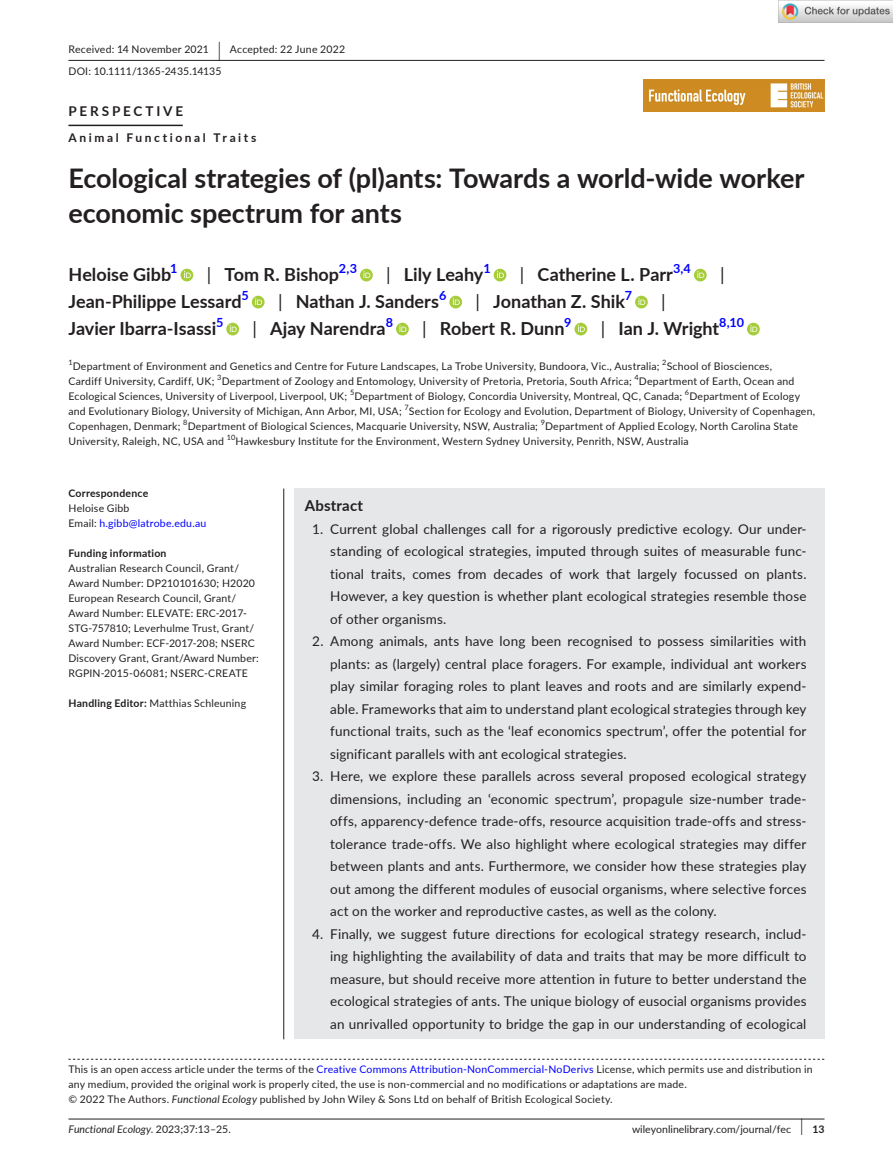
<style>
.page{position:relative;width:893px;height:1174px;background:#fff}
.page>*{position:absolute;margin:0;border:0;box-sizing:border-box;transform-origin:0 0}
.t1{font:700 27px/34.5px "Lato";color:#231f20}
.t2{font:700 18px "Lato";color:#231f20}
.t3{font:18px "Lato";color:#231f20}
.t4{font:700 15px "Lato";letter-spacing:.015em;color:#231f20}
.t5{font:13.5px/22.5px "Lato";letter-spacing:.01em;color:#231f20;text-align:justify}
.t6{font:700 13.5px "Lato";letter-spacing:.21em;color:#231f20}
.t7{font:700 12.6px "Lato";color:#00f}
.t8{font:700 12px "Lato";letter-spacing:.215em;color:#231f20}
.t9{font:10.5px/15px "Lato";letter-spacing:.02em;color:#231f20}
.t10{font:10.5px/15px "Lato";letter-spacing:.02em;color:#00f}
.t11{font:10.5px "Lato";color:#231f20}
.t12{font:italic 10.5px "Lato";color:#231f20}
.t13{font:700 10.5px "Lato";letter-spacing:.02em;color:#231f20}
.t14{font:7.35px "Lato";color:#231f20}
.s1{font-size:19.65px}
.s2{font-weight:400}
.s3{color:#231f20}
.s4{font-weight:700}
.s5{color:#00f}
.s6{font-style:italic}
.s7{font-style:normal}
.s8{font-size:17.4px}
</style>
<div class="page">
<hr style="left:68px;top:1118px;width:756px;height:1px;background:#231f20">
<img style="left:644px;top:79px;width:180px;height:33px">
<hr style="left:68px;top:60px;width:756px;height:1px;background:#231f20">
<hr style="left:68px;top:125px;width:115px;height:1px;background:#231f20">
<div style="left:181px;top:269px;width:12px;height:12px;background:#a5cd39;border-radius:50%"></div>
<svg style="left:184px;top:271px;width:7px;height:7px"></svg>
<svg style="left:360px;top:269px;width:13px;height:12px"></svg>
<svg style="left:363px;top:271px;width:7px;height:7px"></svg>
<div style="left:494px;top:269px;width:12px;height:12px;background:#a5cd39;border-radius:50%"></div>
<svg style="left:497px;top:271px;width:7px;height:7px"></svg>
<div style="left:694px;top:269px;width:13px;height:12px;background:#a5cd39;border-radius:50%"></div>
<svg style="left:697px;top:271px;width:7px;height:7px"></svg>
<div style="left:252px;top:296px;width:13px;height:12px;background:#a5cd39;border-radius:50%"></div>
<svg style="left:255px;top:298px;width:7px;height:7px"></svg>
<svg style="left:449px;top:296px;width:13px;height:12px"></svg>
<svg style="left:453px;top:298px;width:7px;height:7px"></svg>
<svg style="left:635px;top:296px;width:13px;height:12px"></svg>
<svg style="left:638px;top:298px;width:7px;height:7px"></svg>
<svg style="left:226px;top:323px;width:13px;height:12px"></svg>
<svg style="left:230px;top:325px;width:7px;height:7px"></svg>
<svg style="left:396px;top:323px;width:13px;height:12px"></svg>
<svg style="left:399px;top:325px;width:7px;height:7px"></svg>
<div style="left:574px;top:323px;width:13px;height:12px;background:#a5cd39;border-radius:50%"></div>
<svg style="left:578px;top:325px;width:7px;height:7px"></svg>
<svg style="left:747px;top:323px;width:13px;height:12px"></svg>
<svg style="left:750px;top:325px;width:7px;height:7px"></svg>
<svg style="left:68px;top:1058px;width:756px;height:1px"></svg>
<div style="left:294px;top:488px;width:530px;height:551px;background:#e6e7e9"></div>
<hr style="left:283px;top:488px;width:1px;height:551px;background:#231f20">
<img style="left:779px;top:0;width:114px;height:23px">
<p class="t9" style="left:68px;top:38px;width:278px;line-height:21.8px">Received: 14 November 2021 <span class="s1">|</span> Accepted: 22 June 2022<br>DOI: 10.1111/1365-2435.14135</p>
<p class="t6" style="left:68px;top:101px;width:116px">PERSPECTIVE</p>
<p class="t8" style="left:68px;top:129px;width:189px">Animal Functional Traits</p>
<h1 class="t1" style="left:68px;top:160px;width:738px">Ecological strategies of (pl)ants: Towards a world-wide worker economic spectrum for ants</h1>
<h2 class="t2" style="left:68px;top:262px;width:104px">Heloise Gibb</h2>
<p class="t7" style="left:170px;top:259px;width:9px">1</p>
<h2 class="t2" style="left:207px;top:262px;width:134px"><span class="s2">|</span> Tom R. Bishop</h2>
<p class="t7" style="left:339px;top:259px;width:20px">2,3</p>
<h2 class="t2" style="left:386px;top:262px;width:99px"><span class="s2">|</span> Lily Leahy</h2>
<p class="t7" style="left:483px;top:259px;width:9px">1</p>
<h2 class="t2" style="left:520px;top:262px;width:155px"><span class="s2">|</span> Catherine L. Parr</h2>
<p class="t7" style="left:673px;top:259px;width:19px">3,4</p>
<h2 class="t3" style="left:720px;top:262px;width:6px">|</h2>
<h2 class="t2" style="left:68px;top:289px;width:175px">Jean-Philippe Lessard</h2>
<p class="t7" style="left:241px;top:286px;width:9px">5</p>
<h2 class="t2" style="left:278px;top:289px;width:162px"><span class="s2">|</span> Nathan J. Sanders</h2>
<p class="t7" style="left:439px;top:286px;width:9px">6</p>
<h2 class="t2" style="left:476px;top:289px;width:151px"><span class="s2">|</span> Jonathan Z. Shik</h2>
<p class="t7" style="left:625px;top:286px;width:9px">7</p>
<h2 class="t3" style="left:661px;top:289px;width:6px">|</h2>
<h2 class="t2" style="left:68px;top:316px;width:149px">Javier Ibarra-Isassi</h2>
<p class="t7" style="left:216px;top:313px;width:9px">5</p>
<h2 class="t2" style="left:253px;top:316px;width:134px"><span class="s2">|</span> Ajay Narendra</h2>
<p class="t7" style="left:386px;top:313px;width:9px">8</p>
<h2 class="t2" style="left:422px;top:316px;width:144px"><span class="s2">|</span> Robert R. Dunn</h2>
<p class="t7" style="left:564px;top:313px;width:9px">9</p>
<h2 class="t2" style="left:601px;top:316px;width:120px"><span class="s2">|</span> Ian J. Wright</h2>
<p class="t7" style="left:719px;top:313px;width:26px">8,10</p>
<p class="t14" style="left:68px;top:357px;width:6px">1</p>
<p class="t9" style="left:73px;top:358px;width:588px">Department of Environment and Genetics and Centre for Future Landscapes, La Trobe University, Bundoora, Vic., Australia;</p>
<p class="t14" style="left:662px;top:357px;width:6px">2</p>
<p class="t9" style="left:667px;top:358px;width:107px">School of Biosciences,</p>
<p class="t9" style="left:68px;top:373px;width:148px">Cardiff University, Cardiff, UK;</p>
<p class="t14" style="left:217px;top:372px;width:6px">3</p>
<p class="t9" style="left:222px;top:373px;width:412px">Department of Zoology and Entomology, University of Pretoria, Pretoria, South Africa;</p>
<p class="t14" style="left:634px;top:372px;width:6px">4</p>
<p class="t9" style="left:639px;top:373px;width:157px">Department of Earth, Ocean and</p>
<p class="t9" style="left:68px;top:388px;width:280px">Ecological Sciences, University of Liverpool, Liverpool, UK;</p>
<p class="t14" style="left:350px;top:387px;width:6px">5</p>
<p class="t9" style="left:354px;top:388px;width:329px">Department of Biology, Concordia University, Montreal, QC, Canada;</p>
<p class="t14" style="left:685px;top:387px;width:6px">6</p>
<p class="t9" style="left:68px;top:388px;width:748px;text-indent:621px">Department of Ecology and Evolutionary Biology, University of Michigan, Ann Arbor, MI, USA; <sup>7</sup>Section for Ecology and Evolution, Department of Biology, University of Copenhagen, Copenhagen, Denmark; <sup>8</sup>Department of Biological Sciences, Macquarie University, NSW, Australia; <sup>9</sup>Department of Applied Ecology, North Carolina State University, Raleigh, NC, USA and <sup>10</sup>Hawkesbury Institute for the Environment, Western Sydney University, Penrith, NSW, Australia</p>
<p class="t13" style="left:68px;top:485px;width:81px">Correspondence</p>
<p class="t10" style="left:68px;top:500px;width:139px"><span class="s3">Heloise Gibb<br>Email:</span> h.gibb@latrobe.edu.au</p>
<p class="t13" style="left:68px;top:545px;width:100px">Funding information</p>
<p class="t9" style="left:68px;top:560px;width:192px">Australian Research Council, Grant/ Award Number: DP210101630; H2020<br>European Research Council, Grant/ Award Number: ELEVATE: ERC-2017- STG-757810; Leverhulme Trust, Grant/ Award Number: ECF-2017-208; NSERC Discovery Grant, Grant/Award Number:<br>RGPIN-2015-06081; NSERC-CREATE</p>
<p class="t9" style="left:68px;top:695px;width:179px"><span class="s4">Handling Editor:</span> Matthias Schleuning</p>
<p class="t4" style="left:305px;top:494px;width:60px">Abstract</p>
<p class="t5" style="left:330px;top:517px;width:478px;text-indent:-18px">1. Current global challenges call for a rigorously predictive ecology. Our under&shy;standing of ecological strategies, imputed through suites of measurable func&shy;tional traits, comes from decades of work that largely focussed on plants.<br>However, a key question is whether plant ecological strategies resemble those of other organisms.</p>
<p class="t5" style="left:330px;top:629px;width:478px;text-indent:-18px">2. Among animals, ants have long been recognised to possess similarities with plants: as (largely) central place foragers. For example, individual ant workers play similar foraging roles to plant leaves and roots and are similarly expend&shy;able. Frameworks that aim to understand plant ecological strategies through key functional traits, such as the ‘leaf economics spectrum’, offer the potential for significant parallels with ant ecological strategies.</p>
<p class="t5" style="left:330px;top:764px;width:478px;text-indent:-18px">3. Here, we explore these parallels across several proposed ecological strategy dimensions, including an ‘economic spectrum’, propagule size-number trade&shy;offs, apparency-defence trade-offs, resource acquisition trade-offs and stress&shy;tolerance trade-offs. We also highlight where ecological strategies may differ between plants and ants. Furthermore, we consider how these strategies play out among the different modules of eusocial organisms, where selective forces act on the worker and reproductive castes, as well as the colony.</p>
<p class="t5" style="left:330px;top:922px;width:478px;text-indent:-18px">4. Finally, we suggest future directions for ecological strategy research, includ&shy;ing highlighting the availability of data and traits that may be more difficult to measure, but should receive more attention in future to better understand the ecological strategies of ants. The unique biology of eusocial organisms provides an unrivalled opportunity to bridge the gap in our understanding of ecological</p>
<p class="t9" style="left:68px;top:1061px;width:746px">This is an open access article under the terms of the <span class="s5">Creative Commons Attribution-NonCommercial-NoDerivs</span> License, which permits use and distribution in any medium, provided the original work is properly cited, the use is non-commercial and no modifications or adaptations are made.<br>© 2022 The Authors. <span class="s6">Functional Ecology</span> published by John Wiley &amp; Sons Ltd on behalf of British Ecological Society.</p>
<p class="t12" style="left:68px;top:1121px;width:164px">Functional Ecology. <span class="s7">2023;37:13–25.</span></p>
<p class="t11" style="left:632px;top:1121px;width:194px">wileyonlinelibrary.com/journal/fec <span class="s8">|</span> <span class="s4">13</span></p>
</div>
